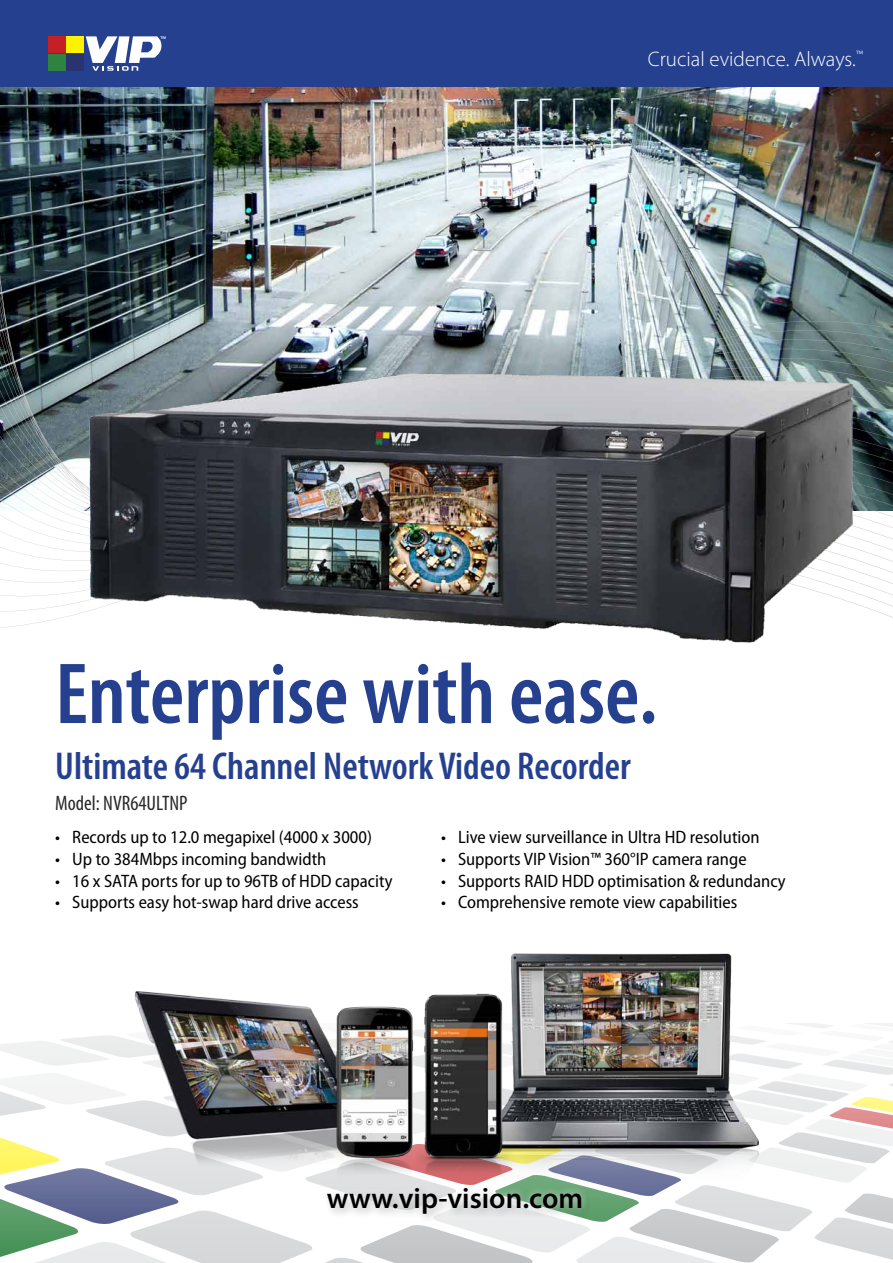
<style>
.page{position:relative;width:893px;height:1263px;background:#fff}
.page>*{position:absolute;margin:0;border:0;box-sizing:border-box;transform-origin:0 0}
.t1{font:600 condensed 87.45px "Myriad Pro";color:#25408f}
.t2{font:600 condensed 39px "Myriad Pro";color:#25408f}
.t3{font:600 29.1px "Myriad Pro";color:#000}
.t4{font:300 21px "Myriad Pro";color:#fff}
.t5{font:condensed 21px "Myriad Pro";color:#292829}
.t6{font:semi-condensed 18px "Myriad Pro";color:#000}
</style>
<div class="page">
<svg style="left:0;top:1024px;width:893px;height:239px"></svg>
<img style="left:0;top:87px;width:893px;height:423px">
<svg style="left:0;top:277px;width:256px;height:351px"></svg>
<div style="left:0;top:0;width:893px;height:87px;background:#25408f"></div>
<img style="left:72px;top:333px;width:797px;height:310px">
<img style="left:130px;top:953px;width:633px;height:253px">
<div style="left:323px;top:1183px;width:269px;height:41px;background:#000;opacity:.3"></div>
<div style="left:320px;top:1180px;width:269px;height:41px;background:#fff;opacity:.75"></div>
<div style="left:48px;top:36px;width:18px;height:17px;background:#c42026"></div>
<div style="left:48px;top:54px;width:18px;height:17px;background:#2d833f"></div>
<div style="left:66px;top:36px;width:18px;height:17px;background:#fff200"></div>
<div style="left:66px;top:54px;width:18px;height:17px;background:#283370"></div>
<svg style="left:86px;top:36px;width:80px;height:35px"></svg>
<p class="t4" style="left:648px;top:46px;width:217px">Crucial evidence. Always.<sup>™</sup></p>
<h1 class="t1" style="left:55px;top:640px;width:604px">Enterprise with ease.</h1>
<h2 class="t2" style="left:55px;top:742px;width:577px">Ultimate 64 Channel Network Video Recorder</h2>
<p class="t5" style="left:55px;top:790px;width:134px">Model: NVR64ULTNP</p>
<p class="t6" style="left:55px;top:826px;width:318px">• Records up to 12.0 megapixel (4000 x 3000)</p>
<p class="t6" style="left:55px;top:848px;width:273px">• Up to 384Mbps incoming bandwidth</p>
<p class="t6" style="left:55px;top:869px;width:339px">• 16 x SATA ports for up to 96TB of HDD capacity</p>
<p class="t6" style="left:55px;top:891px;width:305px">• Supports easy hot-swap hard drive access</p>
<p class="t6" style="left:441px;top:826px;width:320px">• Live view surveillance in Ultra HD resolution</p>
<p class="t6" style="left:441px;top:848px;width:307px">• Supports VIP Vision™ 360°IP camera range</p>
<p class="t6" style="left:441px;top:869px;width:346px">• Supports RAID HDD optimisation &amp; redundancy</p>
<p class="t6" style="left:441px;top:891px;width:298px">• Comprehensive remote view capabilities</p>
<h3 class="t3" style="left:327px;top:1179px;width:258px">www.vip-vision.com</h3>
</div>
